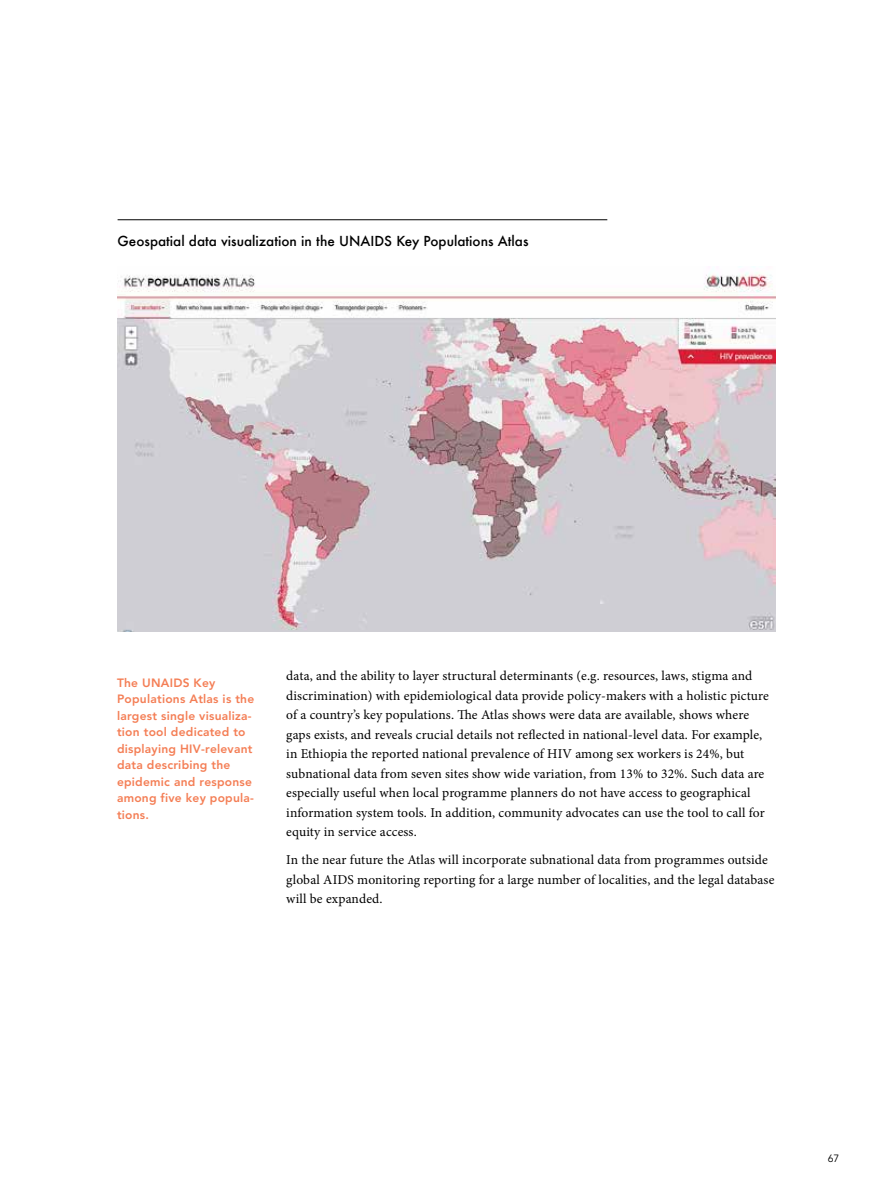
<style>
.page{position:relative;width:893px;height:1191px;background:#fff}
.page>*{position:absolute;margin:0;border:0;box-sizing:border-box;transform-origin:0 0}
.t1{font:13.5px/19.5px "Minion Pro";letter-spacing:.01em;color:#000}
.t2{font:500 13.5px "Futura";color:#000}
.t3{font:800 12px/16.5px "Avenir";letter-spacing:.02em;color:#f47e55}
.t4{font:10.5px "Avenir";color:#000}
</style>
<div class="page">
<img style="left:117px;top:266px;width:659px;height:365px">
<hr style="left:118px;top:219px;width:489px;height:1px;background:#000">
<p class="t2" style="left:118px;top:232px;width:412px">Geospatial data visualization in the UNAIDS Key Populations Atlas</p>
<p class="t3" style="left:117px;top:674px;width:139px">The UNAIDS Key<br>Populations Atlas is the largest single visualiza&shy;tion tool dedicated to displaying HIV-relevant data describing the epidemic and response among five key popula&shy;tions.</p>
<p class="t1" style="left:286px;top:666px;width:484px">data, and the ability to layer structural determinants (e.g. resources, laws, stigma and discrimination) with epidemiological data provide policy-makers with a holistic picture of a country’s key populations. The Atlas shows were data are available, shows where gaps exists, and reveals crucial details not reflected in national-level data. For example, in Ethiopia the reported national prevalence of HIV among sex workers is 24%, but subnational data from seven sites show wide variation, from 13% to 32%. Such data are especially useful when local programme planners do not have access to geographical information system tools. In addition, community advocates can use the tool to call for equity in service access.</p>
<p class="t1" style="left:286px;top:850px;width:490px">In the near future the Atlas will incorporate subnational data from programmes outside global AIDS monitoring reporting for a large number of localities, and the legal database will be expanded.</p>
<p class="t4" style="left:828px;top:1152px;width:13px">67</p>
</div>
